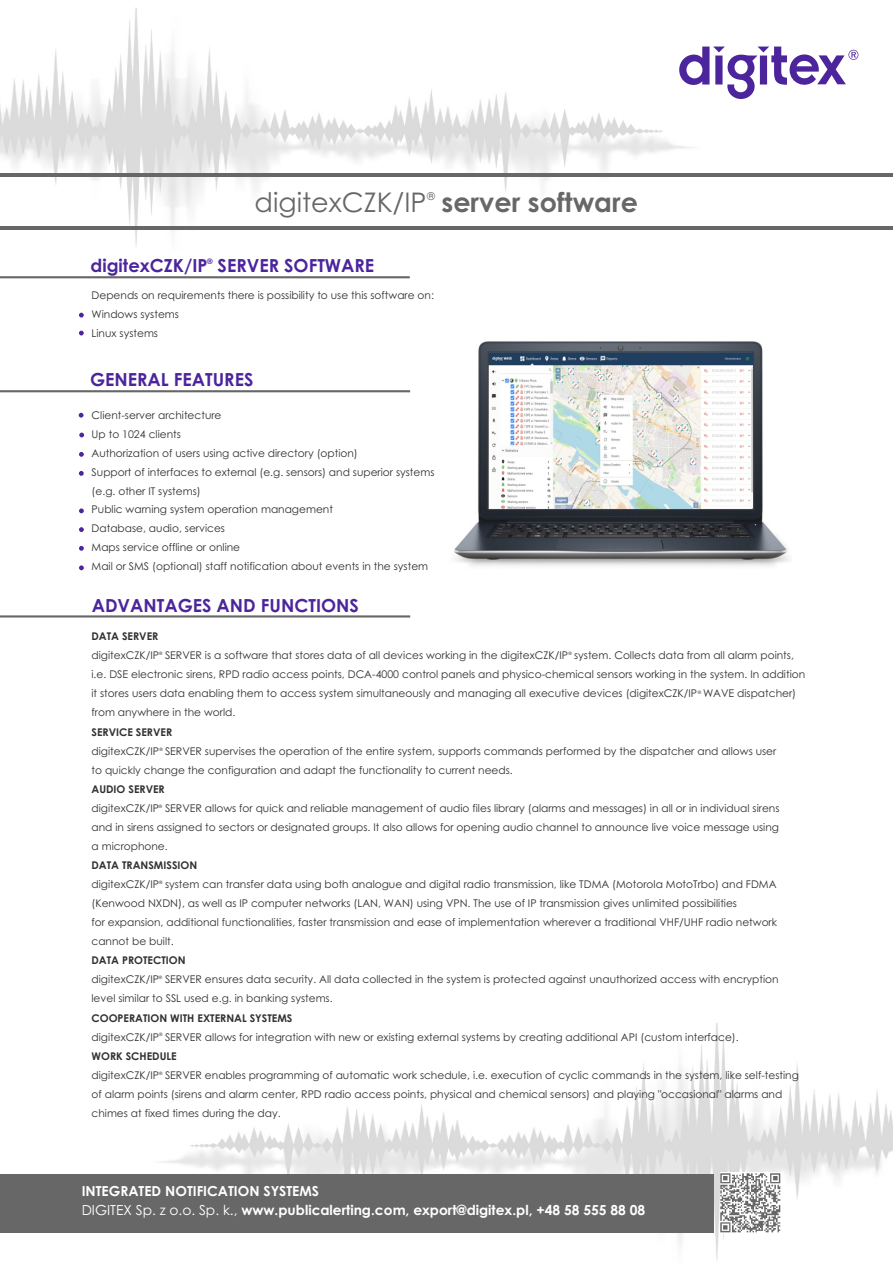
<style>
.page{position:relative;width:893px;height:1263px;background:#fff}
.page>*{position:absolute;margin:0;border:0;box-sizing:border-box;transform-origin:0 0}
.t1{font:700 27px "Century Gothic";color:#676767}
.t2{font:700 18px "Century Gothic";color:#4c259c}
.t3{font:700 13.8px/19px "Century Gothic";color:#fff}
.t4{font:10.65px/18.9px "Century Gothic";color:#313130}
.t5{font:700 10.65px "Century Gothic";color:#313130}
.t6{font:10.5px "Century Gothic";color:#676767}
.t7{font:700 7.5px "Century Gothic";color:#4c259c}
.t8{font:4.5px "Century Gothic";color:#313130}
.s1{font-weight:400}
</style>
<div class="page">
<img style="left:118px;top:1023px;width:775px;height:237px">
<img style="left:454px;top:341px;width:336px;height:226px">
<img style="left:490px;top:353px;width:262px;height:155px">
<div style="left:488px;top:351px;width:266px;height:159px;border:1px solid #404040"></div>
<img style="left:0;top:8px;width:736px;height:238px">
<hr style="left:0;top:173px;width:893px;height:4px;background:#676767">
<div style="left:0;top:1174px;width:714px;height:58px;background:#676767"></div>
<hr style="left:0;top:227px;width:893px;height:3px;background:#676767">
<img style="left:720px;top:1172px;width:61px;height:61px">
<hr style="left:0;top:390px;width:410px;height:2px;background:#676767">
<hr style="left:0;top:615px;width:410px;height:2px;background:#676767">
<svg style="left:79px;top:508px;width:5px;height:5px"></svg>
<svg style="left:79px;top:565px;width:5px;height:5px"></svg>
<svg style="left:79px;top:452px;width:5px;height:5px"></svg>
<svg style="left:79px;top:471px;width:5px;height:5px"></svg>
<svg style="left:79px;top:433px;width:5px;height:4px"></svg>
<svg style="left:79px;top:413px;width:5px;height:5px"></svg>
<svg style="left:79px;top:546px;width:5px;height:5px"></svg>
<svg style="left:79px;top:527px;width:5px;height:5px"></svg>
<svg style="left:679px;top:47px;width:179px;height:52px"></svg>
<hr style="left:0;top:276px;width:410px;height:2px;background:#676767">
<svg style="left:79px;top:331px;width:5px;height:4px"></svg>
<svg style="left:79px;top:313px;width:5px;height:5px"></svg>
<h1 class="t1" style="left:255px;top:192px;width:385px"><span class="s1">digitexCZK/IP</span> server software</h1>
<p class="t6" style="left:427px;top:193px;width:9px">®</p>
<p class="t7" style="left:207px;top:258px;width:7px">®</p>
<p class="t4" style="left:92px;top:287px;width:344px">Depends on requirements there is possibility to use this software on:<br>Windows systems<br>Linux systems</p>
<h2 class="t2" style="left:91px;top:258px;width:285px">digitexCZK/IP SERVER SOFTWARE</h2>
<h2 class="t2" style="left:90px;top:372px;width:165px">GENERAL FEATURES</h2>
<p class="t4" style="left:92px;top:406px;width:344px">Client-server architecture<br>Up to 1024 clients<br>Authorization of users using active directory (option)<br>Support of interfaces to external (e.g. sensors) and superior systems (e.g. other IT systems)<br>Public warning system operation management<br>Database, audio, services<br>Maps service offline or online<br>Mail or SMS (optional) staff notification about events in the system</p>
<h2 class="t2" style="left:92px;top:599px;width:269px">ADVANTAGES AND FUNCTIONS</h2>
<p class="t5" style="left:92px;top:632px;width:68px">DATA SERVER</p>
<p class="t4" style="left:92px;top:647px;width:715px">digitexCZK/IP SERVER is a software that stores data of all devices working in the digitexCZK/IP system. Collects data from all alarm points, i.e. DSE electronic sirens, RPD radio access points, DCA-4000 control panels and physico-chemical sensors working in the system. In addition it stores users data enabling them to access system simultaneously and managing all executive devices (digitexCZK/IP WAVE dispatcher) from anywhere in the world.</p>
<p class="t5" style="left:92px;top:728px;width:82px">SERVICE SERVER</p>
<p class="t4" style="left:92px;top:742px;width:686px">digitexCZK/IP SERVER supervises the operation of the entire system, supports commands performed by the dispatcher and allows user to quickly change the configuration and adapt the functionality to current needs.</p>
<p class="t5" style="left:92px;top:785px;width:75px">AUDIO SERVER</p>
<p class="t4" style="left:92px;top:799px;width:689px;text-align:justify">digitexCZK/IP SERVER allows for quick and reliable management of audio files library (alarms and messages) in all or in individual sirens and in sirens assigned to sectors or designated groups. It also allows for opening audio channel to announce live voice message using a microphone.</p>
<p class="t5" style="left:92px;top:861px;width:107px">DATA TRANSMISSION</p>
<p class="t4" style="left:92px;top:876px;width:687px">digitexCZK/IP system can transfer data using both analogue and digital radio transmission, like TDMA (Motorola MotoTrbo) and FDMA (Kenwood NXDN), as well as IP computer networks (LAN, WAN) using VPN. The use of IP transmission gives unlimited possibilities<br>for expansion, additional functionalities, faster transmission and ease of implementation wherever a traditional VHF/UHF radio network cannot be built.</p>
<p class="t5" style="left:92px;top:956px;width:96px">DATA PROTECTION</p>
<p class="t4" style="left:92px;top:971px;width:689px">digitexCZK/IP SERVER ensures data security. All data collected in the system is protected against unauthorized access with encryption level similar to SSL used e.g. in banking systems.</p>
<p class="t5" style="left:92px;top:1014px;width:202px">COOPERATION WITH EXTERNAL SYSTEMS</p>
<p class="t4" style="left:92px;top:1028px;width:649px">digitexCZK/IP SERVER allows for integration with new or existing external systems by creating additional API (custom interface).</p>
<p class="t5" style="left:92px;top:1052px;width:87px">WORK SCHEDULE</p>
<p class="t4" style="left:92px;top:1066px;width:709px">digitexCZK/IP SERVER enables programming of automatic work schedule, i.e. execution of cyclic commands in the system, like self-testing of alarm points (sirens and alarm center, RPD radio access points, physical and chemical sensors) and playing "occasional" alarms and chimes at fixed times during the day.</p>
<p class="t8" style="left:159px;top:652px;width:5px">®</p>
<p class="t8" style="left:568px;top:652px;width:5px">®</p>
<p class="t8" style="left:698px;top:690px;width:5px">®</p>
<p class="t8" style="left:159px;top:747px;width:5px">®</p>
<p class="t8" style="left:159px;top:804px;width:5px">®</p>
<p class="t8" style="left:159px;top:880px;width:5px">®</p>
<p class="t8" style="left:159px;top:976px;width:5px">®</p>
<p class="t8" style="left:159px;top:1033px;width:5px">®</p>
<p class="t8" style="left:159px;top:1071px;width:5px">®</p>
<p class="t3" style="left:82px;top:1183px;width:565px">INTEGRATED NOTIFICATION SYSTEMS<br><span class="s1">DIGITEX Sp. z o.o. Sp. k.,</span> www.publicalerting.com, export@digitex.pl, +48 58 555 88 08</p>
</div>
